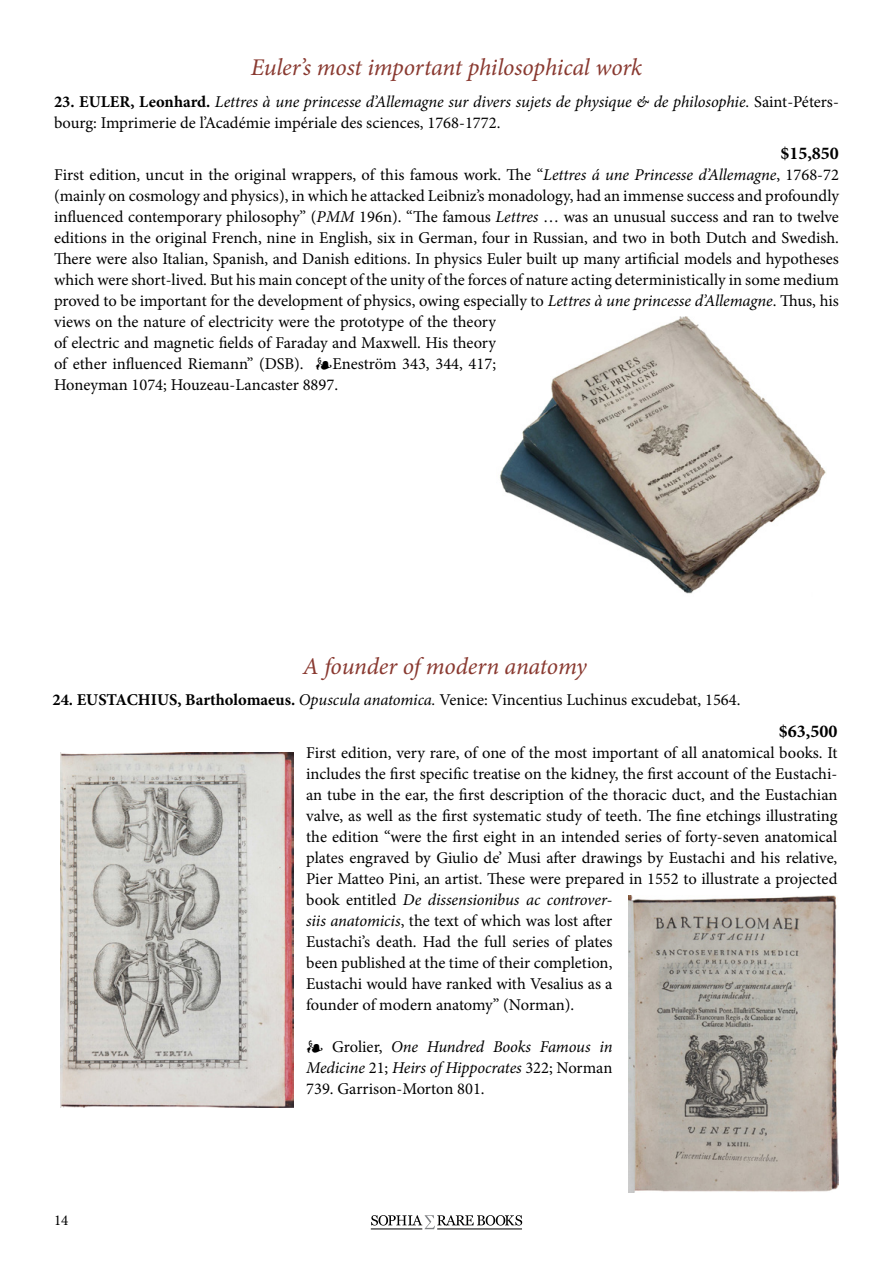
<style>
.page{position:relative;width:893px;height:1263px;background:#fff}
.page>*{position:absolute;margin:0;border:0;box-sizing:border-box;transform-origin:0 0}
.t1{font:italic 24px "Minion Pro";letter-spacing:-.01em;color:#893930}
.t2{font:700 18px "Minion Pro";color:#000}
.t3{font:16.5px/21px "Minion Pro";color:#000}
.t4{font:italic 16.5px/21px "Minion Pro";letter-spacing:-.01em;color:#000;text-align:justify}
.t5{font:15px "Minion Pro";color:#000}
.s1{font-weight:700}
.s2{font-style:italic}
.s3{font-style:normal}
</style>
<div class="page">
<svg style="left:371px;top:1215px;width:151px;height:14px"></svg>
<hr style="left:371px;top:1228px;width:51px;height:1px;background:#000101">
<hr style="left:437px;top:1228px;width:85px;height:1px;background:#000101">
<img style="left:61px;top:752px;width:232px;height:355px">
<img style="left:500px;top:316px;width:326px;height:278px">
<img style="left:629px;top:896px;width:210px;height:296px">
<h1 class="t1" style="left:251px;top:51px;width:393px">Euler’s most important philosophical work</h1>
<p class="t3" style="left:54px;top:91px;width:786px"><span class="s1">23. EULER, Leonhard.</span> <span class="s2">Lettres à une princesse d’Allemagne sur divers sujets de physique &amp; de philosophie.</span> Saint-Péters&shy;bourg: Imprimerie de l’Académie impériale des sciences, 1768-1772.</p>
<p class="t2" style="left:780px;top:141px;width:60px">$15,850</p>
<p class="t3" style="left:54px;top:164px;width:786px">First edition, uncut in the original wrappers, of this famous work. The “<span class="s2">Lettres á une Princesse d’Allemagne</span>, 1768-72 (mainly on cosmology and physics), in which he attacked Leibniz’s monadology, had an immense success and profoundly influenced contemporary philosophy” (<span class="s2">PMM</span> 196n). “The famous <span class="s2">Lettres</span> … was an unusual success and ran to twelve editions in the original French, nine in English, six in German, four in Russian, and two in both Dutch and Swedish.<br>There were also Italian, Spanish, and Danish editions. In physics Euler built up many artificial models and hypotheses which were short-lived. But his main concept of the unity of the forces of nature acting deterministically in some medium proved to be important for the development of physics, owing especially to <span class="s2">Lettres à une princesse d’Allemagne</span>. Thus, his views on the nature of electricity were the prototype of the theory<br>of electric and magnetic fields of Faraday and Maxwell. His theory<br>of ether influenced Riemann” (DSB). ❧Eneström 343, 344, 417;<br>Honeyman 1074; Houzeau-Lancaster 8897.</p>
<h1 class="t1" style="left:303px;top:649px;width:285px">A founder of modern anatomy</h1>
<p class="t3" style="left:52px;top:689px;width:690px"><span class="s1">24. EUSTACHIUS, Bartholomaeus.</span> <span class="s2">Opuscula anatomica.</span> Venice: Vincentius Luchinus excudebat, 1564.</p>
<p class="t5" style="left:54px;top:1210px;width:16px">14</p>
<p class="t2" style="left:779px;top:718px;width:60px">$63,500</p>
<p class="t3" style="left:306px;top:742px;width:533px">First edition, very rare, of one of the most important of all anatomical books. It includes the first specific treatise on the kidney, the first account of the Eustachi&shy;an tube in the ear, the first description of the thoracic duct, and the Eustachian valve, as well as the first systematic study of teeth. The fine etchings illustrating the edition “were the first eight in an intended series of forty-seven anatomical plates engraved by Giulio de’ Musi after drawings by Eustachi and his relative, Pier Matteo Pini, an artist. These were prepared in 1552 to illustrate a projected book entitled <span class="s2">De dissensionibus ac controver-<br>siis anatomicis</span>, the text of which was lost after<br>Eustachi’s death. Had the full series of plates<br>been published at the time of their completion,<br>Eustachi would have ranked with Vesalius as a<br>founder of modern anatomy” (Norman).</p>
<p class="t4" style="left:306px;top:1036px;width:308px"><span class="s3">❧ Grolier,</span> One Hundred Books Famous in Medicine <span class="s3">21;</span> Heirs of Hippocrates <span class="s3">322; Norman 739. Garrison-Morton 801.</span></p>
</div>
